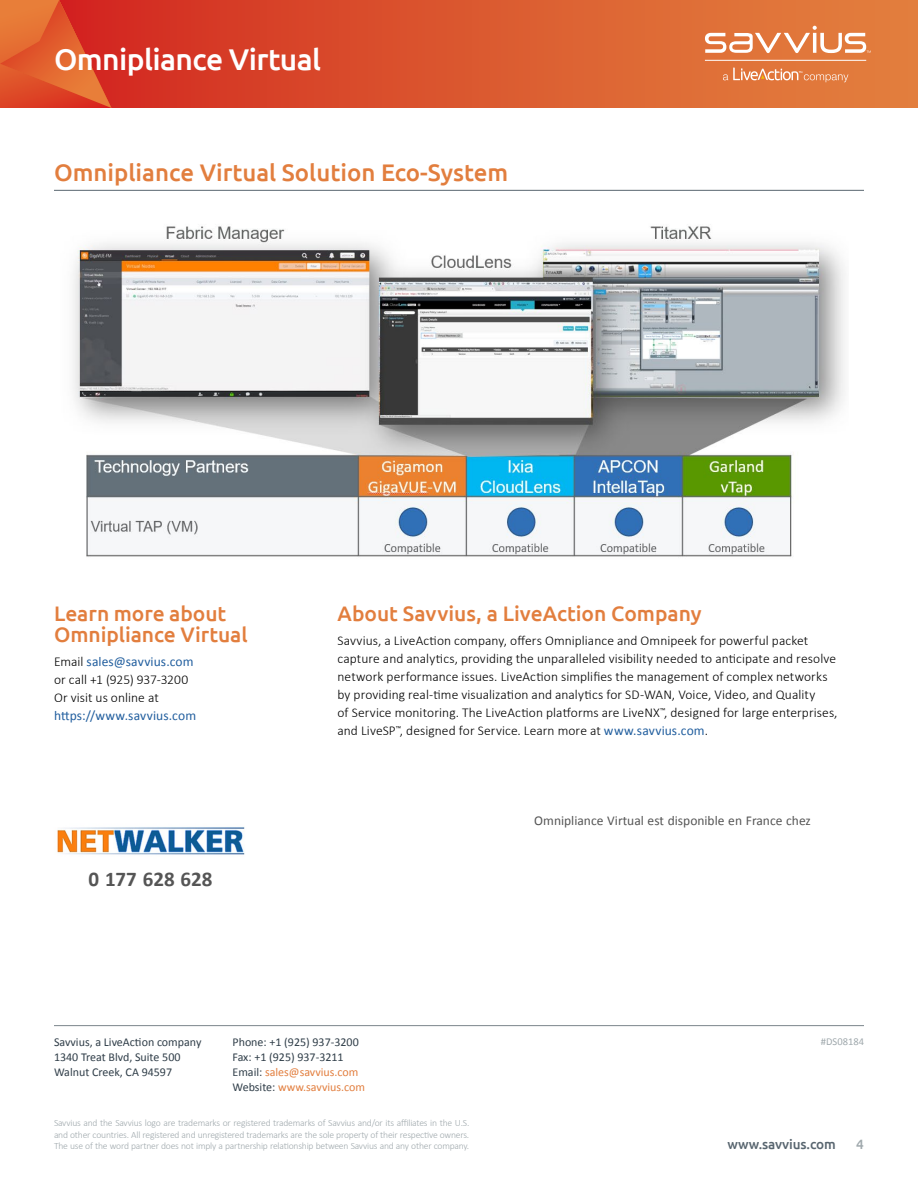
<style>
.page{position:relative;width:918px;height:1188px;background:#fff}
.page>*{position:absolute;margin:0;border:0;box-sizing:border-box;transform-origin:0 0}
.t1{font:500 30px "Ubuntu";letter-spacing:-.02em;color:#fff}
.t2{font:500 24px "Ubuntu";color:#e27e3e}
.t3{font:500 21px/21px "Ubuntu";letter-spacing:-.005em;color:#e27e3e}
.t4{font:700 21px "Calibri";color:#555}
.t5{font:300 13.5px/18px "Calibri";letter-spacing:.005em;color:#000}
.t6{font:13.5px "Calibri";color:#555}
.t7{font:13.5px "Calibri";letter-spacing:.01em;color:#215e9e}
.t8{font:500 13.5px "Ubuntu";letter-spacing:-.01em;color:#596670}
.t9{font:500 13.5px "Ubuntu";color:#a0a9ad}
.t10{font:12px/15px "Calibri";color:#303e49}
.t11{font:10.5px "Calibri";color:#a0a9ad}
.t12{font:300 9.6px/11.6px "Calibri";letter-spacing:-.02em;color:#a0a9ad;text-align:justify}
.s1{font-weight:400;color:#215e9e}
.s2{color:#e27e3e}
</style>
<div class="page">
<svg style="left:112px;top:0;width:806px;height:108px;background:#db582f"></svg>
<svg style="left:0;top:0;width:112px;height:108px;background:#de522b"></svg>
<svg style="left:705px;top:26px;width:166px;height:27px"></svg>
<hr style="left:705px;top:60px;width:161px;height:1px;background:#fff">
<svg style="left:723px;top:68px;width:125px;height:14px;background:#e69160"></svg>
<hr style="left:54px;top:1025px;width:810px;height:1px;background:#7c868c">
<hr style="left:54px;top:190px;width:810px;height:1px;background:#596670">
<img style="left:73px;top:226px;width:772px;height:331px">
<img style="left:57px;top:827px;width:188px;height:28px">
<h1 class="t1" style="left:54px;top:40px;width:269px">Omnipliance Virtual</h1>
<h2 class="t2" style="left:54px;top:158px;width:456px">Omnipliance Virtual Solution Eco-System</h2>
<h3 class="t3" style="left:54px;top:602px;width:195px">Learn more about<br>Omnipliance Virtual</h3>
<p class="t5" style="left:54px;top:652px;width:141px">Email <span class="s1">sales@savvius.com </span>or call +1 (925) 937-3200<br>Or visit us online at</p>
<p class="t7" style="left:54px;top:707px;width:144px">https://www.savvius.com</p>
<h3 class="t4" style="left:89px;top:866px;width:125px">0 177 628 628</h3>
<h3 class="t3" style="left:338px;top:602px;width:366px">About Savvius, a LiveAction Company</h3>
<p class="t5" style="left:338px;top:631px;width:502px">Savvius, a LiveAction company, offers Omnipliance and Omnipeek for powerful packet capture and analytics, providing the unparalleled visibility needed to anticipate and resolve network performance issues. LiveAction simplifies the management of complex networks by providing real-time visualization and analytics for SD-WAN, Voice, Video, and Quality<br>of Service monitoring. The LiveAction platforms are LiveNX<sup>™</sup>, designed for large enterprises, and LiveSP<sup>™</sup>, designed for Service. Learn more at <span class="s1">www.savvius.com</span>.</p>
<p class="t6" style="left:534px;top:812px;width:278px">Omnipliance Virtual est disponible en France chez</p>
<p class="t10" style="left:54px;top:1034px;width:149px">Savvius, a LiveAction company<br>1340 Treat Blvd, Suite 500<br>Walnut Creek, CA 94597</p>
<p class="t10" style="left:232px;top:1034px;width:134px">Phone: +1 (925) 937-3200<br>Fax: +1 (925) 937-3211<br>Email: <span class="s2">sales@savvius.com<br></span>Website: <span class="s2">www.savvius.com</span></p>
<p class="t11" style="left:821px;top:1035px;width:45px">#DS08184</p>
<p class="t12" style="left:54px;top:1117px;width:417px">Savvius and the Savvius logo are trademarks or registered trademarks of Savvius and/or its affiliates in the U.S. and other countries. All registered and unregistered trademarks are the sole property of their respective owners.<br>The use of the word partner does not imply a partnership relationship between Savvius and any other company.</p>
<p class="t8" style="left:727px;top:1136px;width:110px">www.savvius.com</p>
<p class="t9" style="left:856px;top:1136px;width:9px">4</p>
</div>
